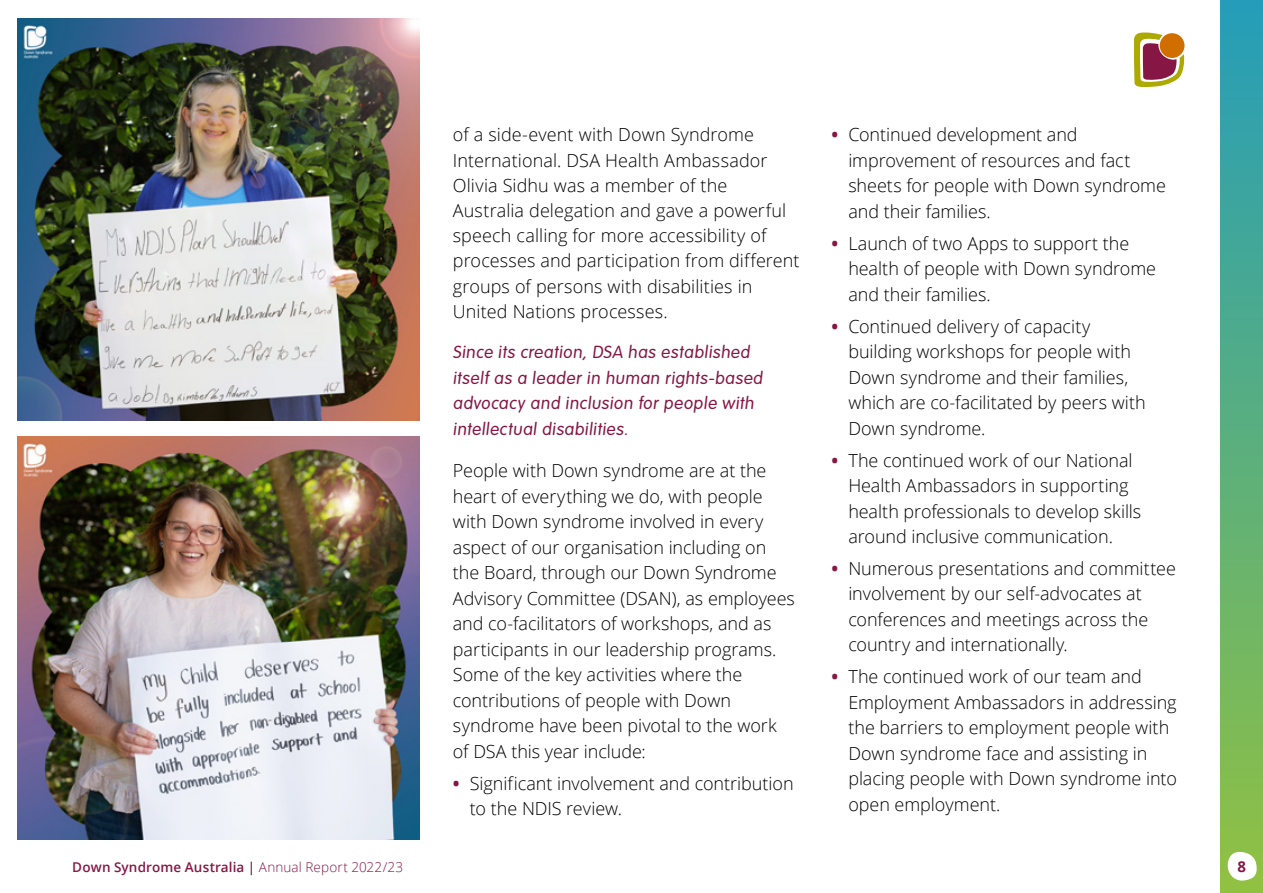
<style>
.page{position:relative;width:1263px;height:893px;background:#fff}
.page>*{position:absolute;margin:0;border:0;box-sizing:border-box;transform-origin:0 0}
.t1{font:300 18px/25.5px "Open Sans";letter-spacing:-.005em;color:#000}
.t2{font:300 17.25px/25.5px "VAG Rounded Std";color:#861744}
.t3{font:700 15px "Open Sans";color:#861744}
.t4{font:600 13.5px "Open Sans";letter-spacing:.01em;color:#861744}
.s1{font-weight:700;color:#861744}
.s2{font-weight:300}
</style>
<div class="page">
<div style="left:1220px;top:0;width:43px;height:893px;background:linear-gradient(to bottom,#249db9,#92c141)"></div>
<svg style="left:1227px;top:852px;width:31px;height:30px"></svg>
<svg style="left:1134px;top:32px;width:50px;height:55px"></svg>
<img style="left:17px;top:18px;width:403px;height:403px">
<img style="left:17px;top:437px;width:403px;height:403px">
<p class="t1" style="left:453px;top:122px;width:348px">of a side-event with Down Syndrome International. DSA Health Ambassador Olivia Sidhu was a member of the Australia delegation and gave a powerful speech calling for more accessibility of processes and participation from different groups of persons with disabilities in United Nations processes.</p>
<p class="t2" style="left:453px;top:340px;width:314px">Since its creation, DSA has established itself as a leader in human rights-based advocacy and inclusion for people with intellectual disabilities.</p>
<p class="t1" style="left:453px;top:457px;width:344px">People with Down syndrome are at the heart of everything we do, with people with Down syndrome involved in every aspect of our organisation including on the Board, through our Down Syndrome Advisory Committee (DSAN), as employees and co-facilitators of workshops, and as participants in our leadership programs.<br>Some of the key activities where the contributions of people with Down syndrome have been pivotal to the work of DSA this year include:</p>
<p class="t1" style="left:470px;top:770px;width:325px;text-indent:-17px"><span class="s1">•</span> Significant involvement and contribution to the NDIS review.</p>
<p class="t1" style="left:848px;top:122px;width:319px;text-indent:-17px"><span class="s1">•</span> Continued development and improvement of resources and fact sheets for people with Down syndrome and their families.</p>
<p class="t1" style="left:848px;top:230px;width:309px;text-indent:-17px"><span class="s1">•</span> Launch of two Apps to support the health of people with Down syndrome and their families.</p>
<p class="t1" style="left:848px;top:313px;width:299px;text-indent:-17px"><span class="s1">•</span> Continued delivery of capacity building workshops for people with<br>Down syndrome and their families, which are co-facilitated by peers with<br>Down syndrome.</p>
<p class="t1" style="left:848px;top:447px;width:294px;text-indent:-17px"><span class="s1">•</span> The continued work of our National Health Ambassadors in supporting health professionals to develop skills around inclusive communication.</p>
<p class="t1" style="left:848px;top:555px;width:329px;text-indent:-17px"><span class="s1">•</span> Numerous presentations and committee involvement by our self-advocates at conferences and meetings across the country and internationally.</p>
<p class="t1" style="left:848px;top:663px;width:330px;text-indent:-17px"><span class="s1">•</span> The continued work of our team and Employment Ambassadors in addressing the barriers to employment people with Down syndrome face and assisting in placing people with Down syndrome into open employment.</p>
<p class="t4" style="left:72px;top:857px;width:333px">Down Syndrome Australia | <span class="s2">Annual Report 2022/23</span></p>
<p class="t3" style="left:1237px;top:856px;width:10px">8</p>
</div>
